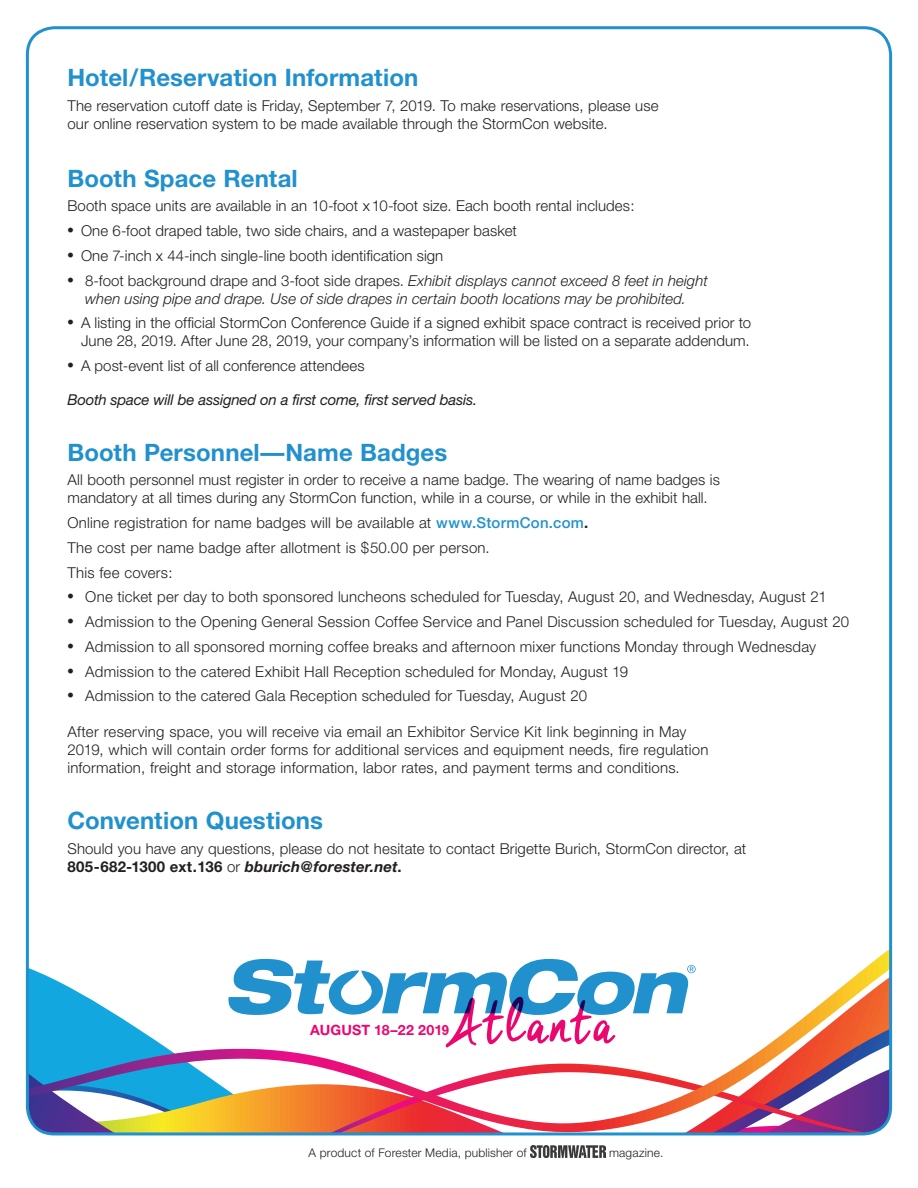
<style>
.page{position:relative;width:918px;height:1188px;background:#fff}
.page>*{position:absolute;margin:0;border:0;box-sizing:border-box;transform-origin:0 0}
.t1{font:73.65px "Cheddar Jack";color:#ec066f}
.t2{font:700 24px "Helvetica Neue";letter-spacing:.005em;color:#2191ce}
.t3{font:300 15px/18px "Helvetica Neue";letter-spacing:.01em;color:#231f20}
.t4{font:italic 300 15px/18px "Helvetica Neue";letter-spacing:.005em;color:#231f20;text-align:center}
.t5{font:italic 15px "Helvetica Neue";letter-spacing:-.015em;color:#231f20}
.t6{font:700 14.25px "Helvetica Neue";letter-spacing:.01em;color:#ec066f}
.t7{font:300 12px "Helvetica Neue";letter-spacing:.015em;color:#231f20}
.s1{font-family:"Times";font-weight:400;font-size:18px}
.s2{font-family:"Times";font-weight:400;font-style:normal;font-size:18px}
.s3{font-style:normal}
.s4{font-weight:500;color:#2191ce}
.s5{font-weight:700}
.s6{font-weight:700;font-style:italic}
</style>
<div class="page">
<svg style="left:27px;top:950px;width:864px;height:186px"></svg>
<img style="left:530px;top:1146px;width:75px;height:11px">
<svg style="left:227px;top:959px;width:469px;height:56px"></svg>
<h2 class="t2" style="left:68px;top:63px;width:352px">Hotel/Reservation Information</h2>
<p class="t3" style="left:68px;top:96px;width:592px">The reservation cutoff date is Friday, September 7, 2019. To make reservations, please use our online reservation system to be made available through the StormCon website.</p>
<h2 class="t2" style="left:68px;top:163px;width:232px">Booth Space Rental</h2>
<p class="t3" style="left:68px;top:197px;width:569px">Booth space units are available in an 10-foot x10-foot size. Each booth rental includes:</p>
<p class="t3" style="left:68px;top:221px;width:451px"><span class="s1">•</span> One 6-foot draped table, two side chairs, and a wastepaper basket</p>
<p class="t3" style="left:68px;top:246px;width:377px"><span class="s1">•</span> One 7-inch x 44-inch single-line booth identification sign</p>
<p class="t4" style="left:68px;top:271px;width:642px"><span class="s2">•</span> <span class="s3">8-foot background drape and 3-foot side drapes.</span> Exhibit displays cannot exceed 8 feet in height when using pipe and drape. Use of side drapes in certain booth locations may be prohibited.</p>
<p class="t3" style="left:68px;top:314px;width:685px;text-align:right"><span class="s1">•</span> A listing in the official StormCon Conference Guide if a signed exhibit space contract is received prior to<br>June 28, 2019. After June 28, 2019, your company’s information will be listed on a separate addendum.</p>
<p class="t3" style="left:68px;top:356px;width:299px"><span class="s1">•</span> A post-event list of all conference attendees</p>
<p class="t5" style="left:68px;top:391px;width:411px">Booth space will be assigned on a first come, first served basis.</p>
<h2 class="t2" style="left:68px;top:437px;width:381px">Booth Personnel—Name Badges</h2>
<p class="t3" style="left:68px;top:471px;width:654px">All booth personnel must register in order to receive a name badge. The wearing of name badges is mandatory at all times during any StormCon function, while in a course, or while in the exhibit hall.</p>
<p class="t3" style="left:68px;top:510px;width:522px;line-height:24.8px">Online registration for name badges will be available at <span class="s4">www.StormCon.com</span><span class="s5">.<br></span>The cost per name badge after allotment is $50.00 per person.<br>This fee covers:</p>
<p class="t3" style="left:68px;top:588px;width:761px"><span class="s1">•</span> One ticket per day to both sponsored luncheons scheduled for Tuesday, August 20, and Wednesday, August 21</p>
<p class="t3" style="left:68px;top:612px;width:783px"><span class="s1">•</span> Admission to the Opening General Session Coffee Service and Panel Discussion scheduled for Tuesday, August 20</p>
<p class="t3" style="left:68px;top:637px;width:750px"><span class="s1">•</span> Admission to all sponsored morning coffee breaks and afternoon mixer functions Monday through Wednesday</p>
<p class="t3" style="left:68px;top:662px;width:562px"><span class="s1">•</span> Admission to the catered Exhibit Hall Reception scheduled for Monday, August 19</p>
<p class="t3" style="left:68px;top:687px;width:521px"><span class="s1">•</span> Admission to the catered Gala Reception scheduled for Tuesday, August 20</p>
<p class="t3" style="left:67px;top:723px;width:642px">After reserving space, you will receive via email an Exhibitor Service Kit link beginning in May<br>2019, which will contain order forms for additional services and equipment needs, fire regulation information, freight and storage information, labor rates, and payment terms and conditions.</p>
<h2 class="t2" style="left:68px;top:806px;width:257px">Convention Questions</h2>
<p class="t3" style="left:68px;top:839px;width:680px">Should you have any questions, please do not hesitate to contact Brigette Burich, StormCon director, at<br><span class="s5">805-682-1300 ext.136</span> or <span class="s6">bburich@forester.net</span><span class="s5">.</span></p>
<h1 class="t1" style="left:445px;top:982px;width:170px">Atlanta</h1>
<p class="t6" style="left:310px;top:1021px;width:141px">August 18–22 2019</p>
<p class="t7" style="left:309px;top:1145px;width:219px">A product of Forester Media, publisher of</p>
<p class="t7" style="left:609px;top:1145px;width:56px">magazine.</p>
</div>
